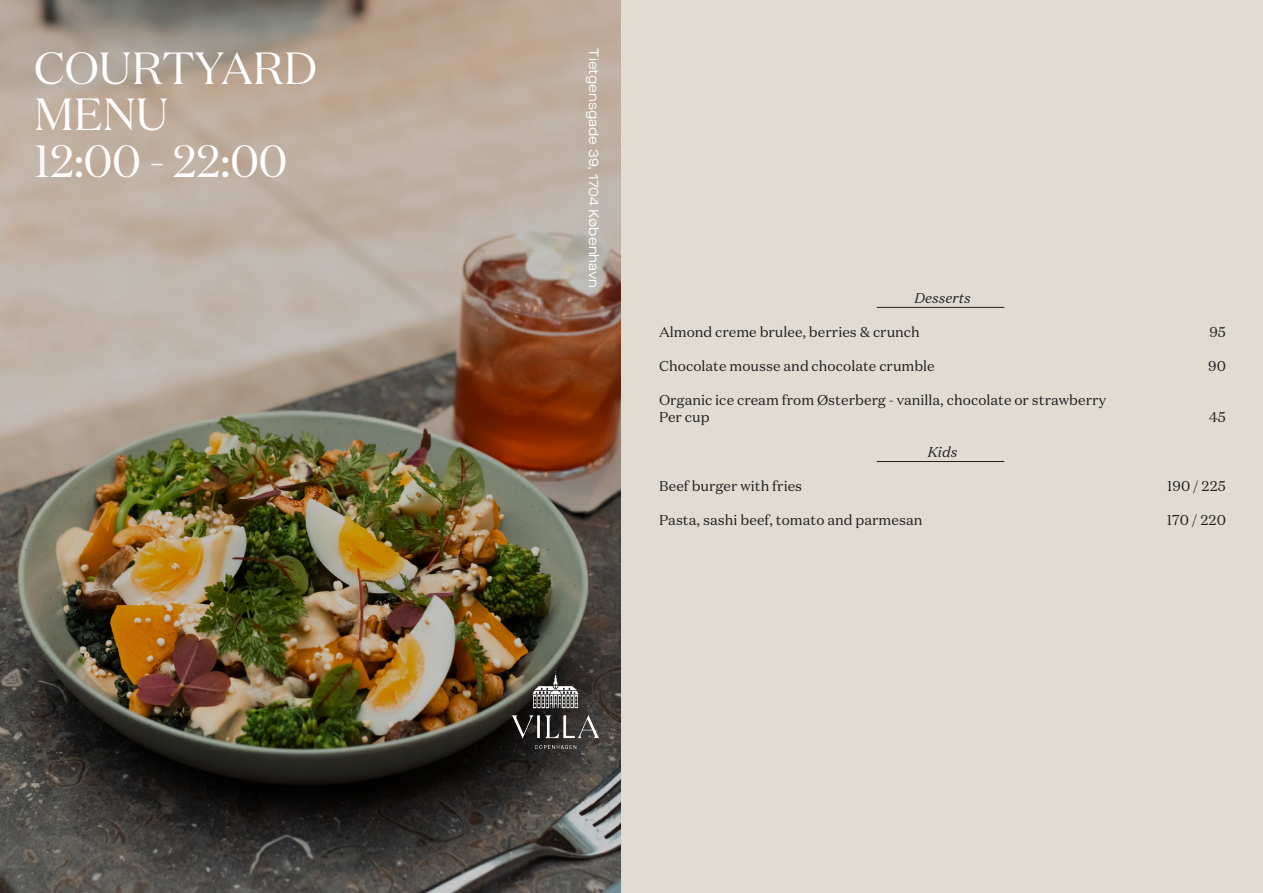
<style>
.page{position:relative;width:1263px;height:893px;background:#fff}
.page>*{position:absolute;margin:0;border:0;box-sizing:border-box;transform-origin:0 0}
.t1{font:45px "Domaine Display";color:#fff}
.t2{font:14.25px "Domaine Text";color:#231f20}
.t3{font:italic 14.25px "Domaine Text";color:#231f20}
.t4{font:13.5px "Maison Neue Extended";letter-spacing:.01em;color:#fff}
</style>
<div class="page">
<div style="left:621px;top:0;width:642px;height:893px;background:#e1dcd2"></div>
<img style="left:0;top:0;width:621px;height:893px">
<img style="left:511px;top:671px;width:88px;height:77px">
<hr style="left:877px;top:461px;width:127px;height:1px;background:#231f20">
<hr style="left:877px;top:307px;width:127px;height:1px;background:#231f20">
<p class="t1" style="left:34px;top:40px;width:284px">COURTYARD</p>
<p class="t1" style="left:34px;top:86px;width:136px">MENU</p>
<p class="t1" style="left:34px;top:133px;width:255px">12:00 - 22:00</p>
<p class="t4" style="left:603px;top:48px;width:241px;rotate:90deg">Tietgensgade 39, 1704 København</p>
<p class="t3" style="left:914px;top:289px;width:58px">Desserts</p>
<p class="t2" style="left:659px;top:323px;width:262px">Almond creme brulee, berries &amp; crunch</p>
<p class="t2" style="left:1209px;top:323px;width:18px">95</p>
<p class="t2" style="left:659px;top:357px;width:277px">Chocolate mousse and chocolate crumble</p>
<p class="t2" style="left:1208px;top:357px;width:19px">90</p>
<p class="t2" style="left:659px;top:391px;width:449px">Organic ice cream from Østerberg - vanilla, chocolate or strawberry</p>
<p class="t2" style="left:659px;top:408px;width:52px">Per cup</p>
<p class="t2" style="left:1209px;top:408px;width:19px">45</p>
<p class="t3" style="left:928px;top:443px;width:31px">Kids</p>
<p class="t2" style="left:659px;top:477px;width:145px">Beef burger with fries</p>
<p class="t2" style="left:1167px;top:477px;width:60px">190 / 225</p>
<p class="t2" style="left:659px;top:511px;width:265px">Pasta, sashi beef, tomato and parmesan</p>
<p class="t2" style="left:1167px;top:511px;width:61px">170 / 220</p>
</div>
